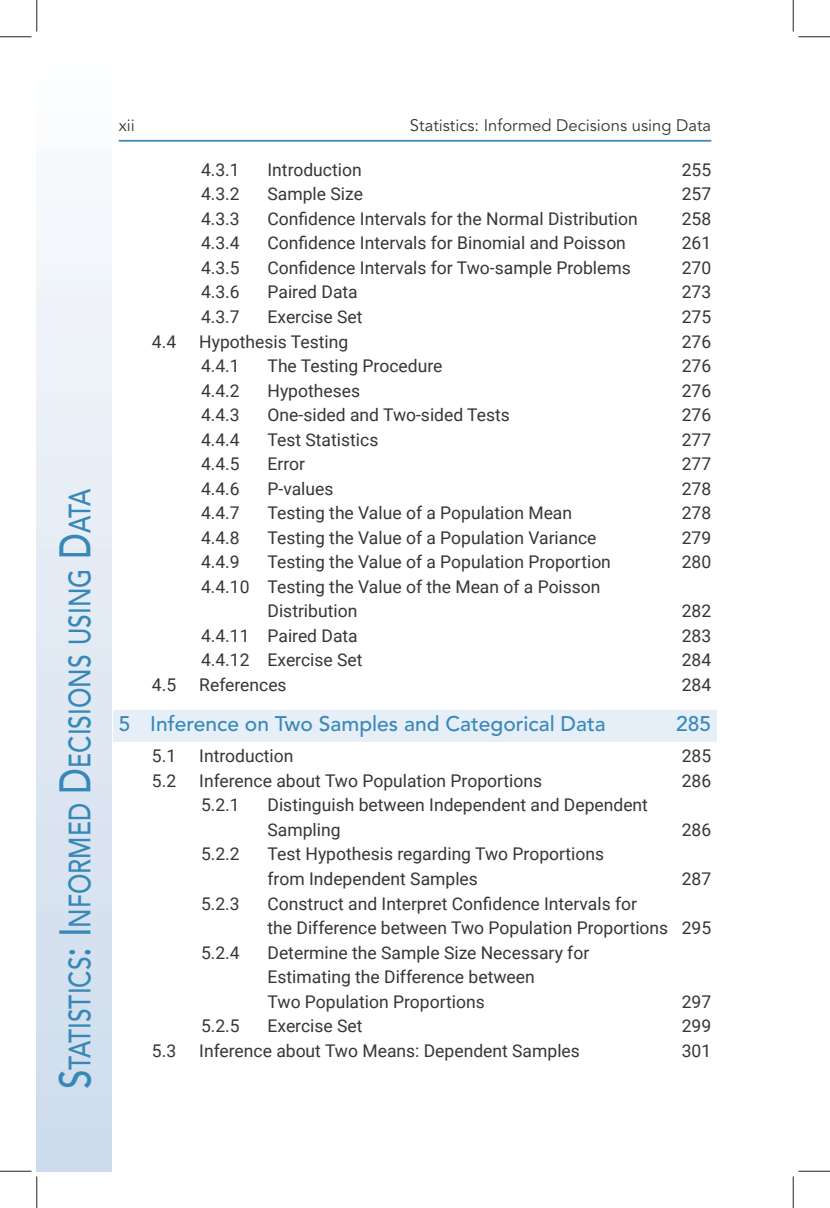
<style>
.page{position:relative;width:830px;height:1208px;background:#fff}
.page>*{position:absolute;margin:0;border:0;box-sizing:border-box;transform-origin:0 0}
.t1{font:500 30.62px "Avenir LT Std";color:#3788b9;scale:.8 1}
.t2{font:500 21px "Avenir LT Std";color:#3788b9}
.t3{font:17.5px/24.5px "Roboto";color:#373535}
.t4{font:16.62px "Avenir LT Std";color:#373535}
.s1{font-size:43.75px}
</style>
<div class="page">
<div style="left:37px;top:37px;width:74px;height:1134px;background:linear-gradient(to bottom,#fcfdfe,#ccdaeb)"></div>
<hr style="left:119px;top:140px;width:592px;height:2px;background:#3788b9">
<div style="left:113px;top:709px;width:603px;height:32px;background:#e6eef7"></div>
<hr style="left:0;top:36px;width:32px;height:1px;background:#241f1f">
<hr style="left:798px;top:36px;width:32px;height:1px;background:#241f1f">
<hr style="left:0;top:1170px;width:32px;height:1px;background:#241f1f">
<hr style="left:798px;top:1170px;width:32px;height:1px;background:#241f1f">
<hr style="left:36px;top:0;width:1px;height:32px;background:#241f1f">
<hr style="left:36px;top:1176px;width:1px;height:32px;background:#241f1f">
<hr style="left:792px;top:0;width:1px;height:32px;background:#241f1f">
<hr style="left:792px;top:1176px;width:1px;height:32px;background:#241f1f">
<h1 class="t1" style="left:62px;top:1089px;width:752px;rotate:-90deg"><span class="s1">S</span>tatistics<span class="s1">: I</span> nformed <span class="s1">D</span> ecisions using <span class="s1">D</span>ata</h1>
<p class="t4" style="left:119px;top:116px;width:17px">xii</p>
<p class="t4" style="left:410px;top:116px;width:303px">Statistics: Informed Decisions using Data</p>
<p class="t3" style="left:201px;top:157px;width:40px">4.3.1</p>
<p class="t3" style="left:267px;top:157px;width:96px">Introduction</p>
<p class="t3" style="left:681px;top:157px;width:31px">255</p>
<p class="t3" style="left:201px;top:181px;width:40px">4.3.2</p>
<p class="t3" style="left:267px;top:181px;width:97px">Sample Size</p>
<p class="t3" style="left:681px;top:181px;width:31px">257</p>
<p class="t3" style="left:201px;top:206px;width:40px">4.3.3</p>
<p class="t3" style="left:267px;top:206px;width:372px">Confidence Intervals for the Normal Distribution</p>
<p class="t3" style="left:681px;top:206px;width:31px">258</p>
<p class="t3" style="left:201px;top:230px;width:40px">4.3.4</p>
<p class="t3" style="left:267px;top:230px;width:360px">Confidence Intervals for Binomial and Poisson</p>
<p class="t3" style="left:681px;top:230px;width:31px">261</p>
<p class="t3" style="left:201px;top:255px;width:40px">4.3.5</p>
<p class="t3" style="left:267px;top:255px;width:365px">Confidence Intervals for Two-sample Problems</p>
<p class="t3" style="left:681px;top:255px;width:31px">270</p>
<p class="t3" style="left:201px;top:279px;width:40px">4.3.6</p>
<p class="t3" style="left:267px;top:279px;width:92px">Paired Data</p>
<p class="t3" style="left:681px;top:279px;width:31px">273</p>
<p class="t3" style="left:201px;top:304px;width:40px">4.3.7</p>
<p class="t3" style="left:267px;top:304px;width:96px">Exercise Set</p>
<p class="t3" style="left:681px;top:304px;width:31px">275</p>
<p class="t3" style="left:152px;top:328px;width:26px">4.4</p>
<p class="t3" style="left:199px;top:328px;width:150px">Hypothesis Testing</p>
<p class="t3" style="left:681px;top:328px;width:31px">276</p>
<p class="t3" style="left:201px;top:353px;width:40px">4.4.1</p>
<p class="t3" style="left:267px;top:353px;width:176px">The Testing Procedure</p>
<p class="t3" style="left:681px;top:353px;width:31px">276</p>
<p class="t3" style="left:201px;top:377px;width:40px">4.4.2</p>
<p class="t3" style="left:267px;top:377px;width:94px">Hypotheses</p>
<p class="t3" style="left:681px;top:377px;width:31px">276</p>
<p class="t3" style="left:201px;top:402px;width:40px">4.4.3</p>
<p class="t3" style="left:267px;top:402px;width:244px">One-sided and Two-sided Tests</p>
<p class="t3" style="left:681px;top:402px;width:31px">276</p>
<p class="t3" style="left:201px;top:426px;width:40px">4.4.4</p>
<p class="t3" style="left:267px;top:426px;width:112px">Test Statistics</p>
<p class="t3" style="left:681px;top:426px;width:31px">277</p>
<p class="t3" style="left:201px;top:451px;width:40px">4.4.5</p>
<p class="t3" style="left:267px;top:451px;width:39px">Error</p>
<p class="t3" style="left:681px;top:451px;width:31px">277</p>
<p class="t3" style="left:201px;top:475px;width:40px">4.4.6</p>
<p class="t3" style="left:267px;top:475px;width:67px">P-values</p>
<p class="t3" style="left:681px;top:475px;width:31px">278</p>
<p class="t3" style="left:201px;top:500px;width:40px">4.4.7</p>
<p class="t3" style="left:267px;top:500px;width:306px">Testing the Value of a Population Mean</p>
<p class="t3" style="left:681px;top:500px;width:31px">278</p>
<p class="t3" style="left:201px;top:524px;width:40px">4.4.8</p>
<p class="t3" style="left:267px;top:524px;width:330px">Testing the Value of a Population Variance</p>
<p class="t3" style="left:681px;top:524px;width:31px">279</p>
<p class="t3" style="left:201px;top:549px;width:40px">4.4.9</p>
<p class="t3" style="left:267px;top:549px;width:345px">Testing the Value of a Population Proportion</p>
<p class="t3" style="left:681px;top:549px;width:31px">280</p>
<p class="t3" style="left:267px;top:573px;width:334px;text-indent:-66px">4.4.10 Testing the Value of the Mean of a Poisson<br>Distribution</p>
<p class="t3" style="left:681px;top:598px;width:31px">282</p>
<p class="t3" style="left:201px;top:622px;width:158px">4.4.11 Paired Data</p>
<p class="t3" style="left:681px;top:622px;width:31px">283</p>
<p class="t3" style="left:201px;top:647px;width:163px">4.4.12 Exercise Set</p>
<p class="t3" style="left:681px;top:647px;width:31px">284</p>
<p class="t3" style="left:152px;top:671px;width:26px">4.5</p>
<p class="t3" style="left:199px;top:671px;width:89px">References</p>
<p class="t3" style="left:681px;top:671px;width:31px">284</p>
<p class="t2" style="left:119px;top:711px;width:488px">5 Inference on Two Samples and Categorical Data</p>
<p class="t2" style="left:676px;top:711px;width:37px">285</p>
<p class="t3" style="left:152px;top:743px;width:26px">5.1</p>
<p class="t3" style="left:199px;top:743px;width:96px">Introduction</p>
<p class="t3" style="left:681px;top:743px;width:31px">285</p>
<p class="t3" style="left:152px;top:768px;width:26px">5.2</p>
<p class="t3" style="left:199px;top:768px;width:344px">Inference about Two Population Proportions</p>
<p class="t3" style="left:681px;top:768px;width:31px">286</p>
<p class="t3" style="left:201px;top:792px;width:40px">5.2.1</p>
<p class="t3" style="left:267px;top:792px;width:382px">Distinguish between Independent and Dependent<br>Sampling</p>
<p class="t3" style="left:681px;top:817px;width:31px">286</p>
<p class="t3" style="left:201px;top:841px;width:40px">5.2.2</p>
<p class="t3" style="left:267px;top:841px;width:338px">Test Hypothesis regarding Two Proportions from Independent Samples</p>
<p class="t3" style="left:681px;top:866px;width:31px">287</p>
<p class="t3" style="left:201px;top:890px;width:40px">5.2.3</p>
<p class="t3" style="left:267px;top:890px;width:445px">Construct and Interpret Confidence Intervals for<br>the Difference between Two Population Proportions 295</p>
<p class="t3" style="left:201px;top:939px;width:40px">5.2.4</p>
<p class="t3" style="left:267px;top:939px;width:323px">Determine the Sample Size Necessary for<br>Estimating the Difference between<br>Two Population Proportions</p>
<p class="t3" style="left:681px;top:988px;width:31px">297</p>
<p class="t3" style="left:201px;top:1013px;width:40px">5.2.5</p>
<p class="t3" style="left:267px;top:1013px;width:96px">Exercise Set</p>
<p class="t3" style="left:681px;top:1013px;width:31px">299</p>
<p class="t3" style="left:152px;top:1037px;width:26px">5.3</p>
<p class="t3" style="left:199px;top:1037px;width:382px">Inference about Two Means: Dependent Samples</p>
<p class="t3" style="left:681px;top:1037px;width:31px">301</p>
</div>
